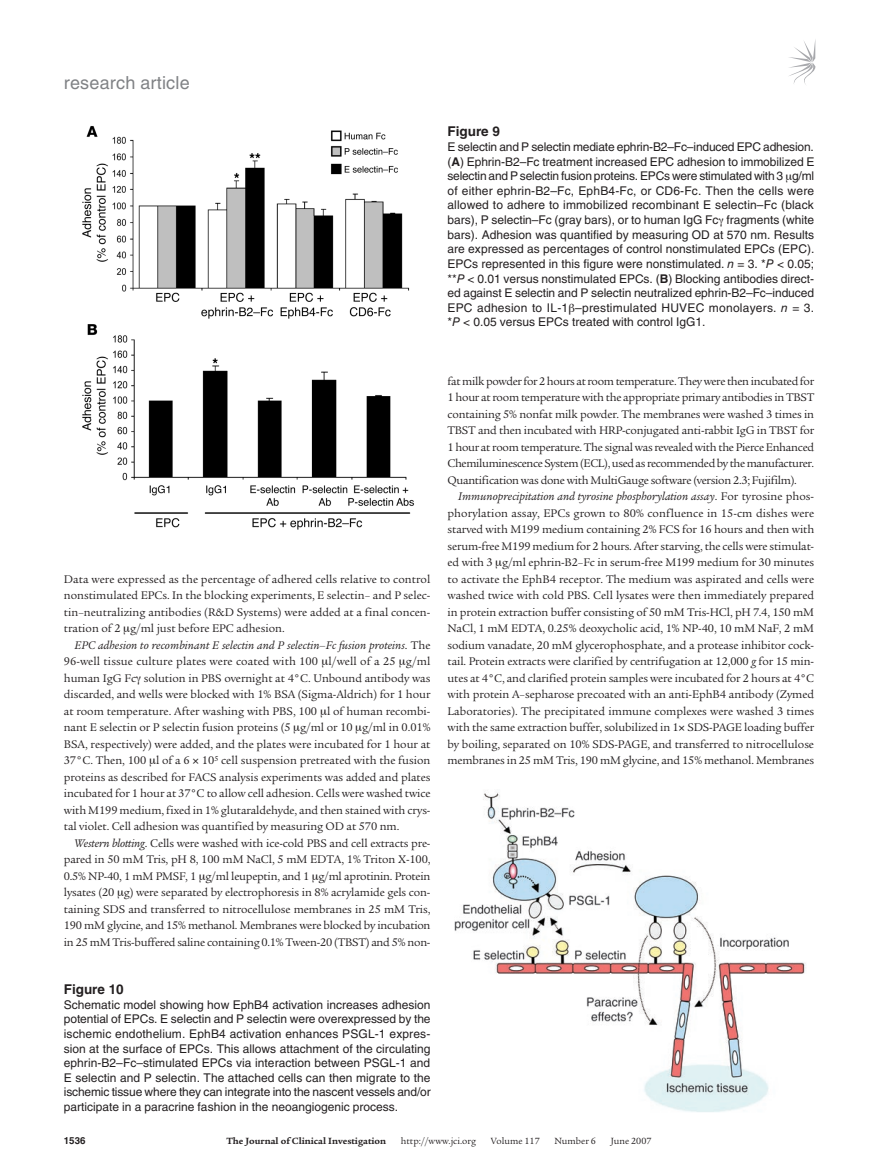
<style>
.page{position:relative;width:878px;height:1174px;background:#fff}
.page>*{position:absolute;margin:0;border:0;box-sizing:border-box;transform-origin:0 0}
.t1{font:18px "Helvetica LT Std";letter-spacing:.01em;color:#808285}
.t2{font:700 13.5px "Helvetica LT Std";color:#231f20}
.t3{font:12px/16.5px "Legacy Serif Std";letter-spacing:-.015em;color:#231f20;text-align:justify}
.t4{font:12px/14.7px "Helvetica LT Std";color:#231f20;text-align:justify}
.t5{font:9.75px "Legacy Serif Std";color:#231f20}
.t6{font:700 9.75px "Legacy Serif Std";color:#231f20}
.t7{font:700 9.75px "Helvetica LT Std";color:#231f20}
.s1{font-weight:700}
.s2{font-style:italic}
</style>
<div class="page">
<svg style="left:789px;top:41px;width:26px;height:44px"></svg>
<img style="left:82px;top:126px;width:332px;height:404px">
<img style="left:454px;top:792px;width:352px;height:320px">
<h1 class="t1" style="left:64px;top:72px;width:127px">research article</h1>
<p class="t2" style="left:447px;top:123px;width:54px">Figure 9</p>
<p class="t4" style="left:447px;top:139px;width:368px">E selectin and P selectin mediate ephrin-B2–Fc–induced EPC adhesion. (<span class="s1">A</span>) Ephrin-B2–Fc treatment increased EPC adhesion to immobilized E selectin and P selectin fusion proteins. EPCs were stimulated with 3 g/ml of either ephrin-B2–Fc, EphB4-Fc, or CD6-Fc. Then the cells were allowed to adhere to immobilized recombinant E selectin–Fc (black bars), P selectin–Fc (gray bars), or to human IgG Fc fragments (white bars). Adhesion was quantified by measuring OD at 570 nm. Results are expressed as percentages of control nonstimulated EPCs (EPC).<br>EPCs represented in this figure were nonstimulated. <span class="s2">n</span> = 3. *<span class="s2">P</span> &lt; 0.05; **<span class="s2">P</span> &lt; 0.01 versus nonstimulated EPCs. (<span class="s1">B</span>) Blocking antibodies direct&shy;ed against E selectin and P selectin neutralized ephrin-B2–Fc–induced EPC adhesion to IL-1 –prestimulated HUVEC monolayers. <span class="s2">n</span> = 3. *<span class="s2">P</span> &lt; 0.05 versus EPCs treated with control IgG1.</p>
<p class="t3" style="left:64px;top:571px;width:368px">Data were expressed as the percentage of adhered cells relative to control nonstimulated EPCs. In the blocking experiments, E selectin– and P selec&shy;tin–neutralizing antibodies (R&amp;D Systems) were added at a final concen&shy;tration of 2 g/ml just before EPC adhesion.</p>
<p class="t3" style="left:64px;top:637px;width:368px;text-indent:11px"><span class="s2">EPC adhesion to recombinant E selectin and P selectin–Fc fusion proteins</span>. The 96-well tissue culture plates were coated with 100 l/well of a 25 g/ml human IgG Fc solution in PBS overnight at 4°C. Unbound antibody was discarded, and wells were blocked with 1% BSA (Sigma-Aldrich) for 1 hour at room temperature. After washing with PBS, 100 l of human recombi&shy;nant E selectin or P selectin fusion proteins (5 g/ml or 10 g/ml in 0.01% BSA, respectively) were added, and the plates were incubated for 1 hour at 37°C. Then, 100 l of a 6 10<sup>5</sup> cell suspension pretreated with the fusion proteins as described for FACS analysis experiments was added and plates incubated for 1 hour at 37°C to allow cell adhesion. Cells were washed twice with M199 medium, fixed in 1% glutaraldehyde, and then stained with crys&shy;tal violet. Cell adhesion was quantified by measuring OD at 570 nm.</p>
<p class="t3" style="left:64px;top:835px;width:368px;text-indent:11px"><span class="s2">Western blotting</span>. Cells were washed with ice-cold PBS and cell extracts pre&shy;pared in 50 mM Tris, pH 8, 100 mM NaCl, 5 mM EDTA, 1% Triton X-100, 0.5% NP-40, 1 mM PMSF, 1 g/ml leupeptin, and 1 g/ml aprotinin. Protein lysates (20 g) were separated by electrophoresis in 8% acrylamide gels con&shy;taining SDS and transferred to nitrocellulose membranes in 25 mM Tris, 190 mM glycine, and 15% methanol. Membranes were blocked by incubation in 25 mM Tris-buffered saline containing 0.1% Tween-20 (TBST) and 5% non-</p>
<p class="t2" style="left:64px;top:981px;width:61px">Figure 10</p>
<p class="t4" style="left:64px;top:997px;width:368px">Schematic model showing how EphB4 activation increases adhesion potential of EPCs. E selectin and P selectin were overexpressed by the ischemic endothelium. EphB4 activation enhances PSGL-1 expres&shy;sion at the surface of EPCs. This allows attachment of the circulating ephrin-B2–Fc–stimulated EPCs via interaction between PSGL-1 and E selectin and P selectin. The attached cells can then migrate to the ischemic tissue where they can integrate into the nascent vessels and/or participate in a paracrine fashion in the neoangiogenic process.</p>
<p class="t3" style="left:447px;top:373px;width:368px">fat milk powder for 2 hours at roomtemperature.They were thenincubatedfor 1 hour at room temperature with the appropriate primary antibodies in TBST containing 5% nonfat milk powder. The membranes were washed 3 times in TBST and then incubated with HRP-conjugated anti-rabbit IgG in TBST for 1 hour at room temperature. The signal was revealed with the Pierce Enhanced Chemiluminescence System (ECL), used as recommended by the manufacturer.<br>Quantification was done with MultiGauge software (version 2.3; Fujifilm).</p>
<p class="t3" style="left:447px;top:488px;width:368px;text-indent:11px"><span class="s2">Immunoprecipitation and tyrosine phosphorylation assay</span>. For tyrosine phos&shy;phorylation assay, EPCs grown to 80% confluence in 15-cm dishes were starved with M199 medium containing 2% FCS for 16 hours and then with serum-free M199 medium for 2 hours. After starving, the cells were stimulat&shy;ed with 3 g/ml ephrin-B2–Fc in serum-free M199 medium for 30 minutes to activate the EphB4 receptor. The medium was aspirated and cells were washed twice with cold PBS. Cell lysates were then immediately prepared in protein extraction buffer consisting of 50 mM Tris-HCl, pH 7.4, 150 mM NaCl, 1 mM EDTA, 0.25% deoxycholic acid, 1% NP-40, 10 mM NaF, 2 mM sodium vanadate, 20 mM glycerophosphate, and a protease inhibitor cock&shy;tail. Protein extracts were clarified by centrifugation at 12,000 <span class="s2">g</span> for 15 min&shy;utes at 4°C, and clarified protein samples were incubated for 2 hours at 4°C with protein A–sepharose precoated with an anti-EphB4 antibody (Zymed Laboratories). The precipitated immune complexes were washed 3 times with the same extraction buffer, solubilized in 1 SDS-PAGE loading buffer by boiling, separated on 10% SDS-PAGE, and transferred to nitrocellulose membranes in 25 mM Tris, 190 mM glycine, and 15% methanol. Membranes</p>
<p class="t7" style="left:64px;top:1134px;width:23px">1536</p>
<p class="t6" style="left:226px;top:1135px;width:161px">The Journal of Clinical Investigation</p>
<p class="t5" style="left:401px;top:1135px;width:77px">http://www.jci.org</p>
<p class="t5" style="left:491px;top:1135px;width:50px">Volume 117</p>
<p class="t5" style="left:554px;top:1135px;width:43px">Number 6</p>
<p class="t5" style="left:610px;top:1135px;width:42px">June 2007</p>
</div>
